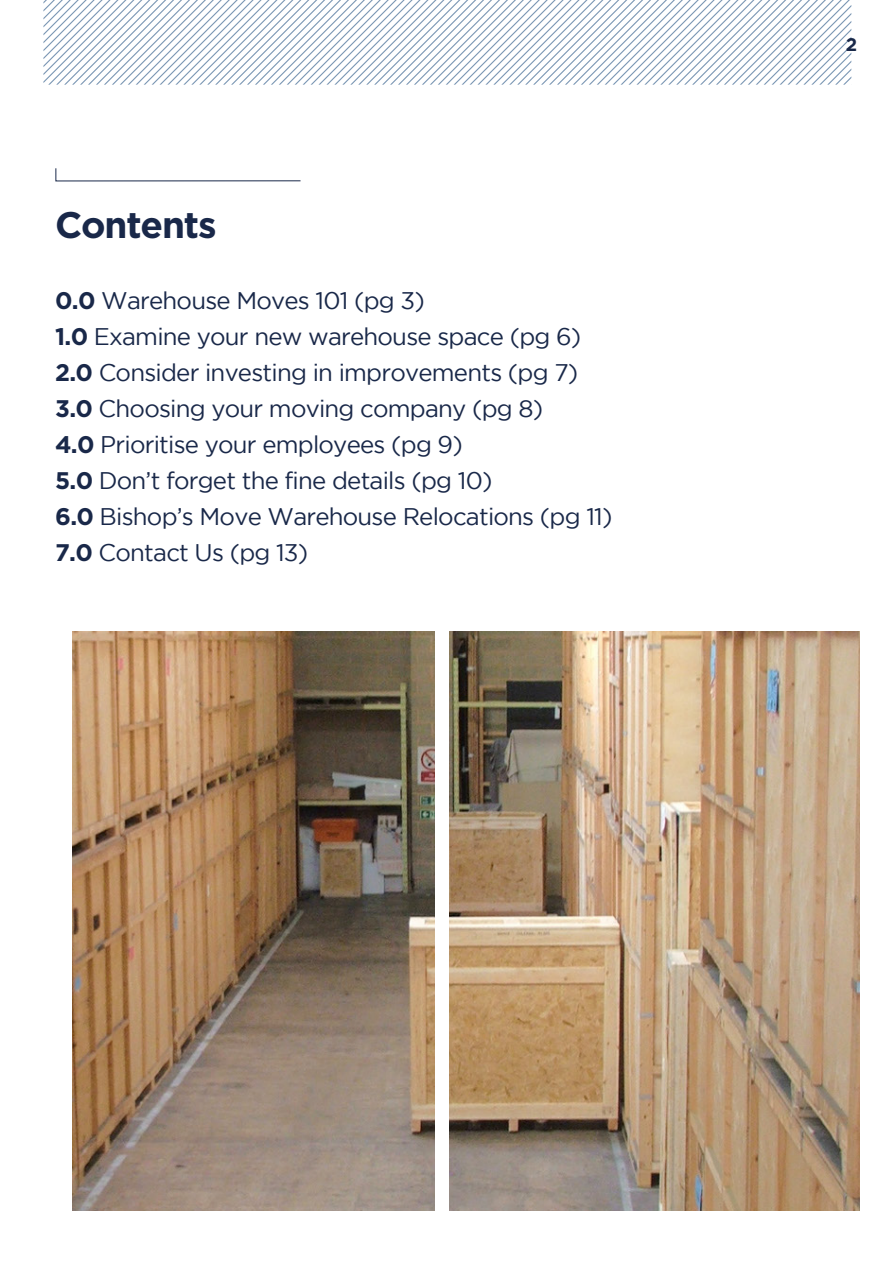
<style>
.page{position:relative;width:893px;height:1263px;background:#fff}
.page>*{position:absolute;margin:0;border:0;box-sizing:border-box;transform-origin:0 0}
.t1{font:700 36.9px "Gotham";letter-spacing:-.03em;color:#192849}
.t2{font:24px/36px "Gotham";letter-spacing:-.03em;color:#192849}
.t3{font:700 18.3px "Gotham";color:#192849}
.s1{font-weight:700}
</style>
<div class="page">
<svg style="left:55px;top:168px;width:246px;height:14px"></svg>
<svg style="left:43px;top:0;width:809px;height:85px"></svg>
<img style="left:72px;top:632px;width:788px;height:579px">
<div style="left:435px;top:627px;width:13px;height:585px;background:#fff"></div>
<h1 class="t1" style="left:55px;top:204px;width:163px">Contents</h1>
<p class="t2" style="left:55px;top:282px;width:559px"><span class="s1">0.0</span> Warehouse Moves 101 (pg 3)<br><span class="s1">1.0</span> Examine your new warehouse space (pg 6)<br><span class="s1">2.0</span> Consider investing in improvements (pg 7)<br><span class="s1">3.0</span> Choosing your moving company (pg 8)<br><span class="s1">4.0</span> Prioritise your employees (pg 9)<br><span class="s1">5.0</span> Don’t forget the fine details (pg 10)<br><span class="s1">6.0</span> Bishop’s Move Warehouse Relocations (pg 11)<br><span class="s1">7.0</span> Contact Us (pg 13)</p>
<p class="t3" style="left:846px;top:34px;width:13px">2</p>
</div>
